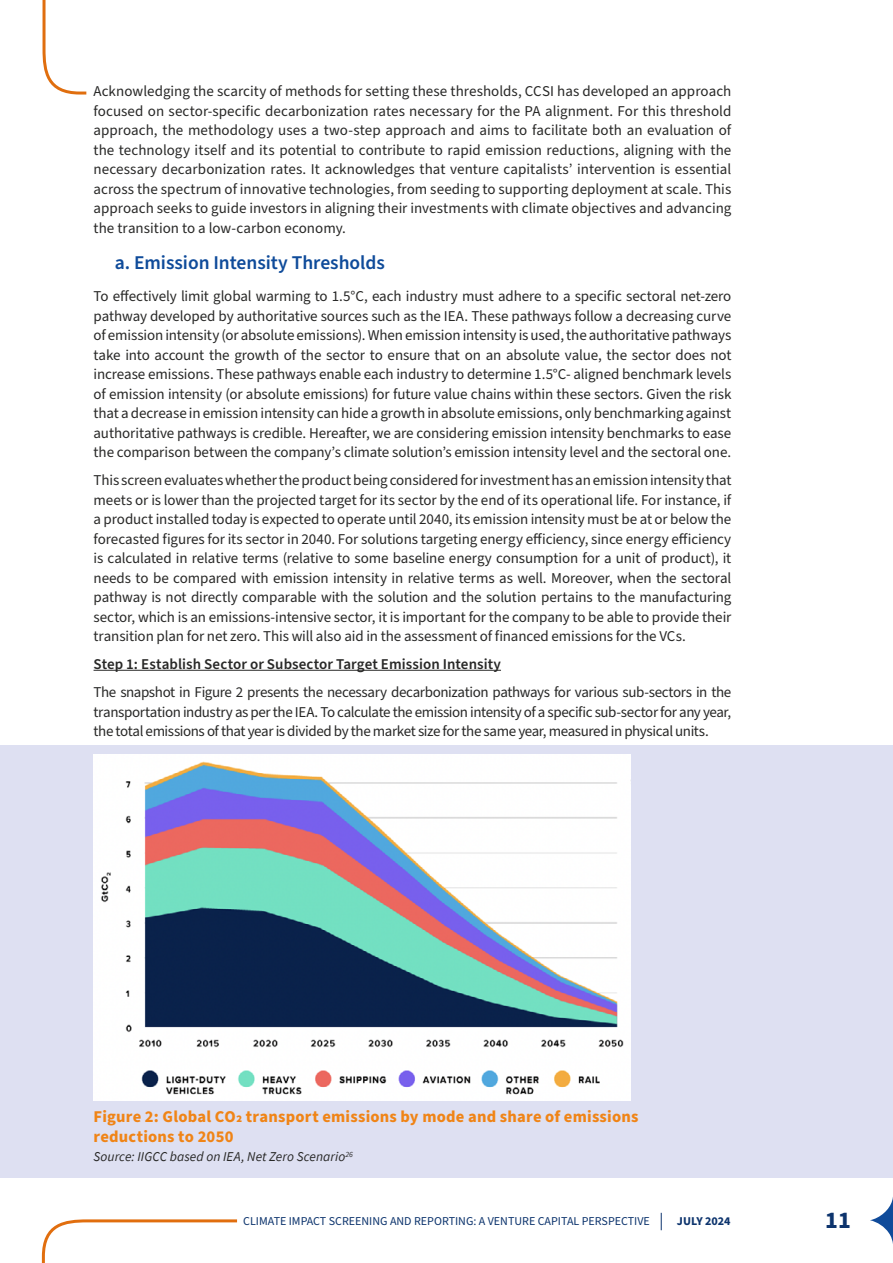
<style>
.page{position:relative;width:893px;height:1263px;background:#fff}
.page>*{position:absolute;margin:0;border:0;box-sizing:border-box;transform-origin:0 0}
.t1{font:700 24px "Source Sans Pro";color:#0d346d}
.t2{font:600 19.5px "Source Sans Pro";letter-spacing:-.005em;color:#0f4b9a}
.Box_titulo{font:700 16.5px/19.5px "Source Sans Pro";letter-spacing:.015em;color:#f08416}
.Texto_artigos{font:15px/19.5px "Source Sans Pro";letter-spacing:-.005em;color:#282827;text-align:justify}
.Titulo_sublinhado{font:600 15px "Source Sans Pro";letter-spacing:.005em;color:#282827}
.Fonte_Figuras{font:italic 13.5px "Source Sans Pro";letter-spacing:.005em;color:#282827}
.t3{font:12px "Source Sans Pro";color:#0d346d}
.t4{font:700 12px "Source Sans Pro";color:#0d346d}
</style>
<div class="page">
<svg style="left:870px;top:1197px;width:23px;height:47px"></svg>
<svg style="left:41px;top:1219px;width:197px;height:44px"></svg>
<svg style="left:661px;top:1213px;width:1px;height:17px"></svg>
<div style="left:0;top:745px;width:893px;height:433px;background:#dee0f2"></div>
<hr style="left:94px;top:670px;width:407px;height:1px;background:#282827">
<svg style="left:42px;top:0;width:45px;height:95px"></svg>
<img style="left:94px;top:755px;width:536px;height:345px">
<p class="Texto_artigos" style="left:94px;top:82px;width:639px">Acknowledging the scarcity of methods for setting these thresholds, CCSI has developed an approach focused on sector-specific decarbonization rates necessary for the PA alignment. For this threshold approach, the methodology uses a two-step approach and aims to facilitate both an evaluation of the technology itself and its potential to contribute to rapid emission reductions, aligning with the necessary decarbonization rates. It acknowledges that venture capitalists’ intervention is essential across the spectrum of innovative technologies, from seeding to supporting deployment at scale. This approach seeks to guide investors in aligning their investments with climate objectives and advancing the transition to a low-carbon economy.</p>
<h3 class="t2" style="left:115px;top:249px;width:271px">a. Emission Intensity Thresholds</h3>
<p class="Texto_artigos" style="left:94px;top:287px;width:639px">To effectively limit global warming to 1.5°C, each industry must adhere to a specific sectoral net-zero pathway developed by authoritative sources such as the IEA. These pathways follow a decreasing curve of emission intensity (or absolute emissions). When emission intensity is used, the authoritative pathways take into account the growth of the sector to ensure that on an absolute value, the sector does not increase emissions. These pathways enable each industry to determine 1.5°C- aligned benchmark levels of emission intensity (or absolute emissions) for future value chains within these sectors. Given the risk that a decrease in emission intensity can hide a growth in absolute emissions, only benchmarking against authoritative pathways is credible. Hereafter, we are considering emission intensity benchmarks to ease the comparison between the company’s climate solution’s emission intensity level and the sectoral one.</p>
<p class="Texto_artigos" style="left:94px;top:471px;width:639px">This screen evaluates whether the product being considered for investment has an emission intensity that meets or is lower than the projected target for its sector by the end of its operational life. For instance, if a product installed today is expected to operate until 2040, its emission intensity must be at or below the forecasted figures for its sector in 2040. For solutions targeting energy efficiency, since energy efficiency is calculated in relative terms (relative to some baseline energy consumption for a unit of product), it needs to be compared with emission intensity in relative terms as well. Moreover, when the sectoral pathway is not directly comparable with the solution and the solution pertains to the manufacturing sector, which is an emissions-intensive sector, it is important for the company to be able to provide their transition plan for net zero. This will also aid in the assessment of financed emissions for the VCs.</p>
<p class="Titulo_sublinhado" style="left:94px;top:654px;width:409px">Step 1: Establish Sector or Subsector Target Emission Intensity</p>
<p class="Texto_artigos" style="left:94px;top:683px;width:639px">The snapshot in Figure 2 presents the necessary decarbonization pathways for various sub-sectors in the transportation industry as per the IEA. To calculate the emission intensity of a specific sub-sector for any year, the total emissions of that year is divided by the market size for the same year, measured in physical units.</p>
<p class="Box_titulo" style="left:94px;top:1107px;width:546px">Figure 2: Global CO2 transport emissions by mode and share of emissions reductions to 2050</p>
<p class="Fonte_Figuras" style="left:94px;top:1148px;width:261px">Source: IIGCC based on IEA, Net Zero Scenario<sup>26</sup></p>
<p class="t3" style="left:243px;top:1213px;width:408px">CLIMATE IMPACT SCREENING AND REPORTING: A VENTURE CAPITAL PERSPECTIVE</p>
<p class="t4" style="left:677px;top:1213px;width:55px">JULY 2024</p>
<h1 class="t1" style="left:825px;top:1203px;width:27px">11</h1>
</div>
